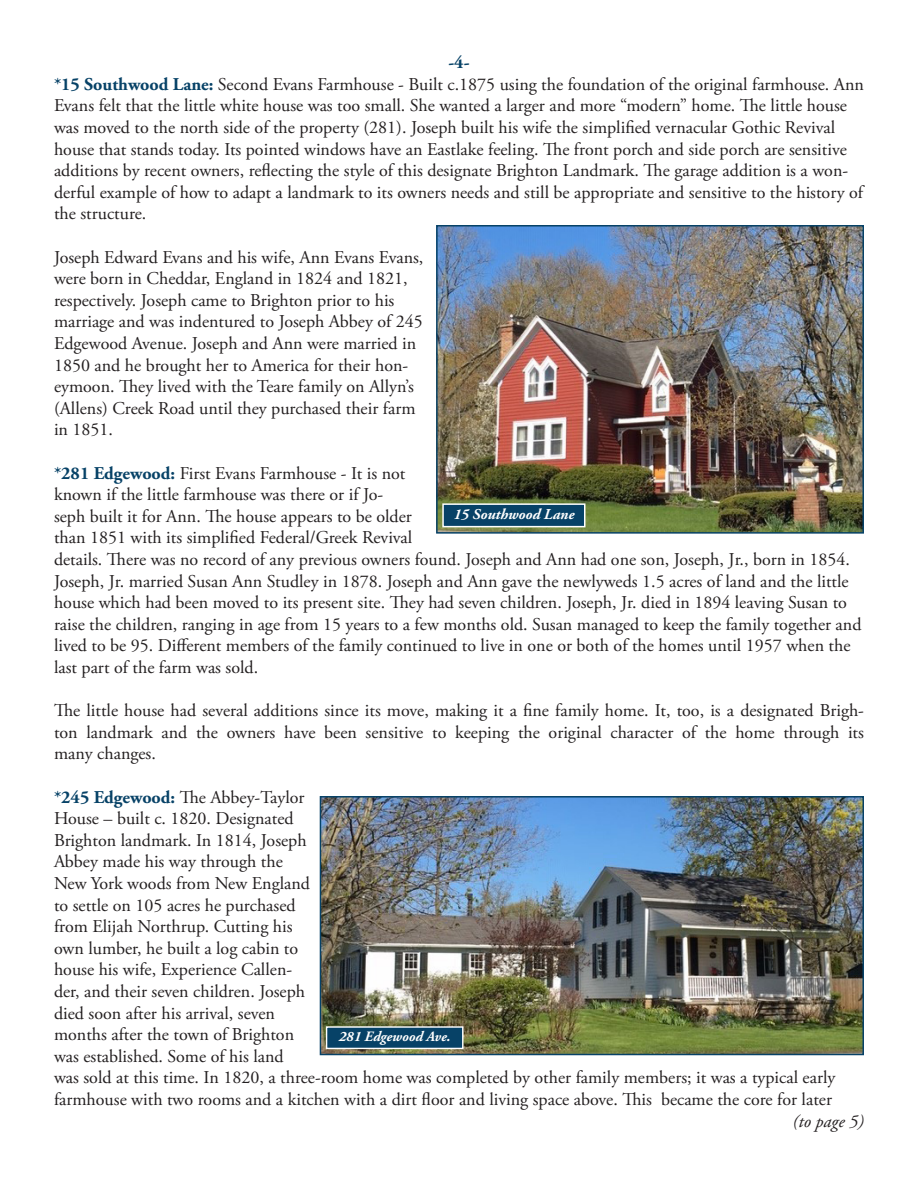
<style>
.page{position:relative;width:918px;height:1188px;background:#fff}
.page>*{position:absolute;margin:0;border:0;box-sizing:border-box;transform-origin:0 0}
.t1{font:18px/21.6px "Adobe Garamond Pro";color:#231f20}
.t2{font:italic 18px "Adobe Garamond Pro";color:#231f20}
.t3{font:700 18px "Adobe Garamond Pro";color:#074267}
.t4{font:italic 700 15px "Adobe Garamond Pro";color:#fff}
.t5{font:italic 700 14.25px "Adobe Garamond Pro";color:#fff}
.s1{font-weight:700;color:#074267}
</style>
<div class="page">
<img style="left:323px;top:799px;width:538px;height:253px">
<div style="left:320px;top:796px;width:544px;height:259px;border:2px solid #074267"></div>
<div style="left:327px;top:1027px;width:136px;height:21px;background:#074267"></div>
<div style="left:326px;top:1026px;width:138px;height:23px;border:1px solid #fff"></div>
<img style="left:439px;top:228px;width:422px;height:303px">
<div style="left:436px;top:225px;width:428px;height:309px;border:2px solid #074267"></div>
<div style="left:443px;top:504px;width:142px;height:23px;background:#074267"></div>
<div style="left:442px;top:503px;width:143px;height:24px;border:2px solid #fff"></div>
<p class="t3" style="left:448px;top:52px;width:23px">-4-</p>
<p class="t1" style="left:54px;top:74px;width:812px"><span class="s1">*15 Southwood Lane:</span> Second Evans Farmhouse - Built c.1875 using the foundation of the original farmhouse. Ann Evans felt that the little white house was too small. She wanted a larger and more “modern” home. The little house was moved to the north side of the property (281). Joseph built his wife the simplified vernacular Gothic Revival house that stands today. Its pointed windows have an Eastlake feeling. The front porch and side porch are sensitive additions by recent owners, reflecting the style of this designate Brighton Landmark. The garage addition is a won&shy;derful example of how to adapt a landmark to its owners needs and still be appropriate and sensitive to the history of the structure.</p>
<p class="t1" style="left:54px;top:247px;width:371px">Joseph Edward Evans and his wife, Ann Evans Evans, were born in Cheddar, England in 1824 and 1821, respectively. Joseph came to Brighton prior to his marriage and was indentured to Joseph Abbey of 245<br>Edgewood Avenue. Joseph and Ann were married in 1850 and he brought her to America for their hon&shy;eymoon. They lived with the Teare family on Allyn’s (Allens) Creek Road until they purchased their farm in 1851.</p>
<p class="t1" style="left:54px;top:463px;width:809px"><span class="s1">*281 Edgewood:</span> First Evans Farmhouse - It is not<br>known if the little farmhouse was there or if Jo-<br>seph built it for Ann. The house appears to be older<br>than 1851 with its simplified Federal/Greek Revival<br>details. There was no record of any previous owners found. Joseph and Ann had one son, Joseph, Jr., born in 1854.<br>Joseph, Jr. married Susan Ann Studley in 1878. Joseph and Ann gave the newlyweds 1.5 acres of land and the little house which had been moved to its present site. They had seven children. Joseph, Jr. died in 1894 leaving Susan to raise the children, ranging in age from 15 years to a few months old. Susan managed to keep the family together and lived to be 95. Different members of the family continued to live in one or both of the homes until 1957 when the last part of the farm was sold.</p>
<p class="t1" style="left:54px;top:700px;width:812px;text-align:justify">The little house had several additions since its move, making it a fine family home. It, too, is a designated Brigh&shy;ton landmark and the owners have been sensitive to keeping the original character of the home through its many changes.</p>
<p class="t1" style="left:54px;top:787px;width:783px"><span class="s1">*245 Edgewood:</span> The Abbey-Taylor<br>House – built c. 1820. Designated<br>Brighton landmark. In 1814, Joseph<br>Abbey made his way through the<br>New York woods from New England<br>to settle on 105 acres he purchased<br>from Elijah Northrup. Cutting his<br>own lumber, he built a log cabin to<br>house his wife, Experience Callen-<br>der, and their seven children. Joseph<br>died soon after his arrival, seven<br>months after the town of Brighton<br>was established. Some of his land<br>was sold at this time. In 1820, a three-room home was completed by other family members; it was a typical early farmhouse with two rooms and a kitchen with a dirt floor and living space above. This became the core for later</p>
<p class="t2" style="left:793px;top:1110px;width:73px">(to page 5)</p>
<p class="t4" style="left:453px;top:506px;width:123px">15 Southwood Lane</p>
<p class="t5" style="left:339px;top:1029px;width:113px">281 Edgewood Ave.</p>
</div>
